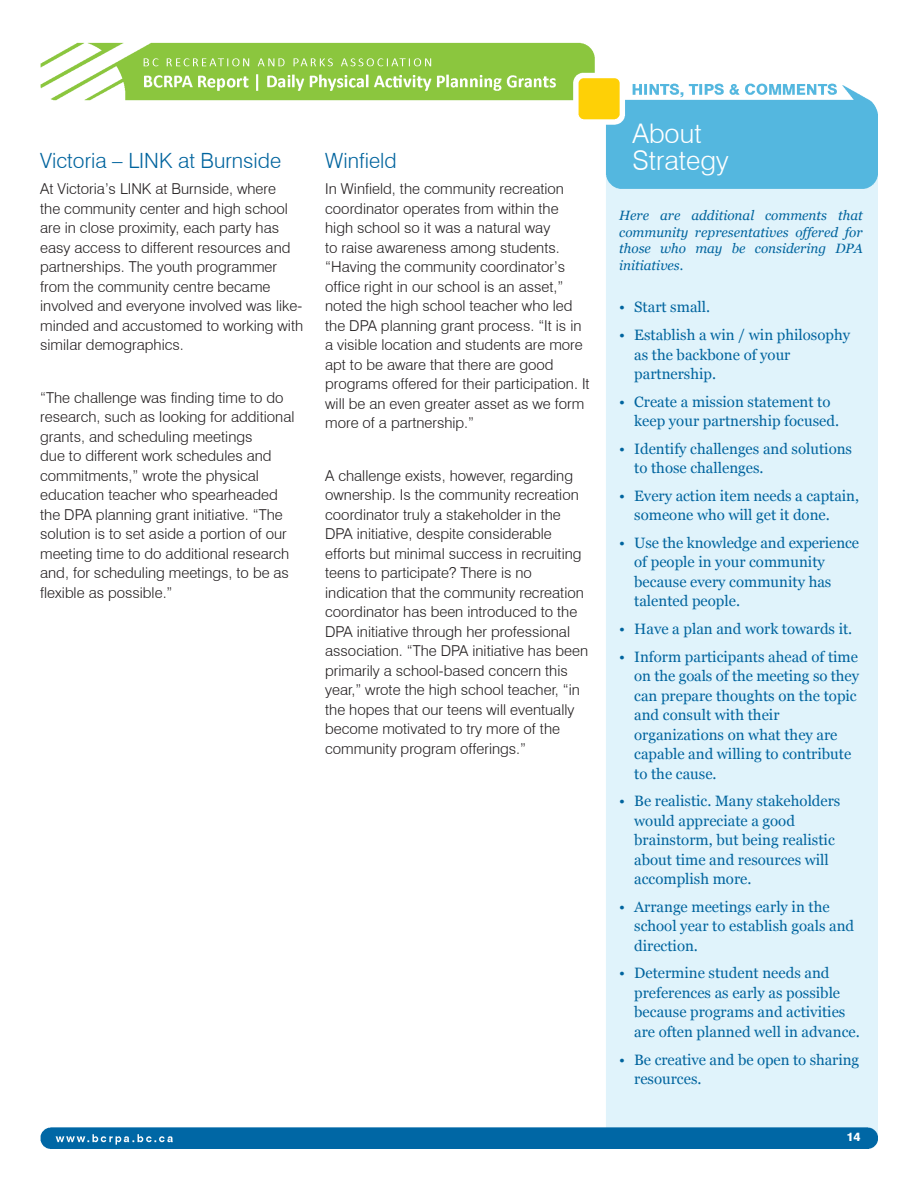
<style>
.page{position:relative;width:918px;height:1188px;background:#fff}
.page>*{position:absolute;margin:0;border:0;box-sizing:border-box;transform-origin:0 0}
.t1{font:300 27px "Swiss 721 BT";color:#fff}
.t2{font:300 21px "Swiss 721 BT";color:#00649e}
.t3{font:300 15px/19.5px "Swiss 721 BT";color:#231f20}
.t4{font:15px/19.5px "Georgia";color:#00649e}
.t5{font:italic 13.5px/16.5px "Georgia";color:#00649e;text-align:justify}
.t6{font:800 12px "Swiss 721 BT";color:#fff}
</style>
<div class="page">
<img style="left:40px;top:42px;width:838px;height:1106px">
<p class="t1" style="left:632px;top:117px;width:71px">About</p>
<p class="t2" style="left:40px;top:148px;width:242px">Victoria – LINK at Burnside</p>
<p class="t1" style="left:632px;top:144px;width:98px">Strategy</p>
<p class="t3" style="left:40px;top:179px;width:265px">At Victoria’s LINK at Burnside, where<br>the community center and high school are in close proximity, each party has easy access to different resources and partnerships. The youth programmer from the community centre became involved and everyone involved was like&shy;minded and accustomed to working with similar demographics.</p>
<p class="t3" style="left:40px;top:387px;width:256px">“The challenge was finding time to do research, such as looking for additional grants, and scheduling meetings<br>due to different work schedules and commitments,” wrote the physical education teacher who spearheaded the DPA planning grant initiative. “The solution is to set aside a portion of our meeting time to do additional research and, for scheduling meetings, to be as flexible as possible.”</p>
<p class="t2" style="left:325px;top:148px;width:73px">Winfield</p>
<p class="t3" style="left:325px;top:179px;width:266px">In Winfield, the community recreation coordinator operates from within the high school so it was a natural way<br>to raise awareness among students. “Having the community coordinator’s office right in our school is an asset,” noted the high school teacher who led the DPA planning grant process. “It is in a visible location and students are more apt to be aware that there are good programs offered for their participation. It will be an even greater asset as we form more of a partnership.”</p>
<p class="t3" style="left:325px;top:465px;width:264px">A challenge exists, however, regarding ownership. Is the community recreation coordinator truly a stakeholder in the DPA initiative, despite considerable efforts but minimal success in recruiting teens to participate? There is no indication that the community recreation coordinator has been introduced to the DPA initiative through her professional association. “The DPA initiative has been primarily a school-based concern this year,” wrote the high school teacher, “in the hopes that our teens will eventually become motivated to try more of the community program offerings.”</p>
<p class="t5" style="left:619px;top:207px;width:245px">Here are additional comments that community representatives offered for those who may be considering DPA initiatives.</p>
<p class="t4" style="left:619px;top:297px;width:92px">• Start small.</p>
<p class="t4" style="left:634px;top:325px;width:217px;text-indent:-15px">• Establish a win / win philosophy as the backbone of your partnership.</p>
<p class="t4" style="left:634px;top:392px;width:206px;text-indent:-15px">• Create a mission statement to keep your partnership focused.</p>
<p class="t4" style="left:634px;top:439px;width:219px;text-indent:-15px">• Identify challenges and solutions to those challenges.</p>
<p class="t4" style="left:634px;top:486px;width:226px;text-indent:-15px">• Every action item needs a captain, someone who will get it done.</p>
<p class="t4" style="left:634px;top:533px;width:226px;text-indent:-15px">• Use the knowledge and experience of people in your community because every community has talented people.</p>
<p class="t4" style="left:619px;top:619px;width:235px">• Have a plan and work towards it.</p>
<p class="t4" style="left:634px;top:647px;width:226px;text-indent:-15px">• Inform participants ahead of time on the goals of the meeting so they can prepare thoughts on the topic and consult with their organizations on what they are capable and willing to contribute to the cause.</p>
<p class="t4" style="left:634px;top:791px;width:208px;text-indent:-15px">• Be realistic. Many stakeholders would appreciate a good brainstorm, but being realistic about time and resources will accomplish more.</p>
<p class="t4" style="left:634px;top:897px;width:221px;text-indent:-15px">• Arrange meetings early in the school year to establish goals and direction.</p>
<p class="t4" style="left:634px;top:963px;width:227px;text-indent:-15px">• Determine student needs and preferences as early as possible because programs and activities are often planned well in advance.</p>
<p class="t4" style="left:634px;top:1050px;width:226px;text-indent:-15px">• Be creative and be open to sharing resources.</p>
<p class="t6" style="left:847px;top:1129px;width:16px">14</p>
</div>
